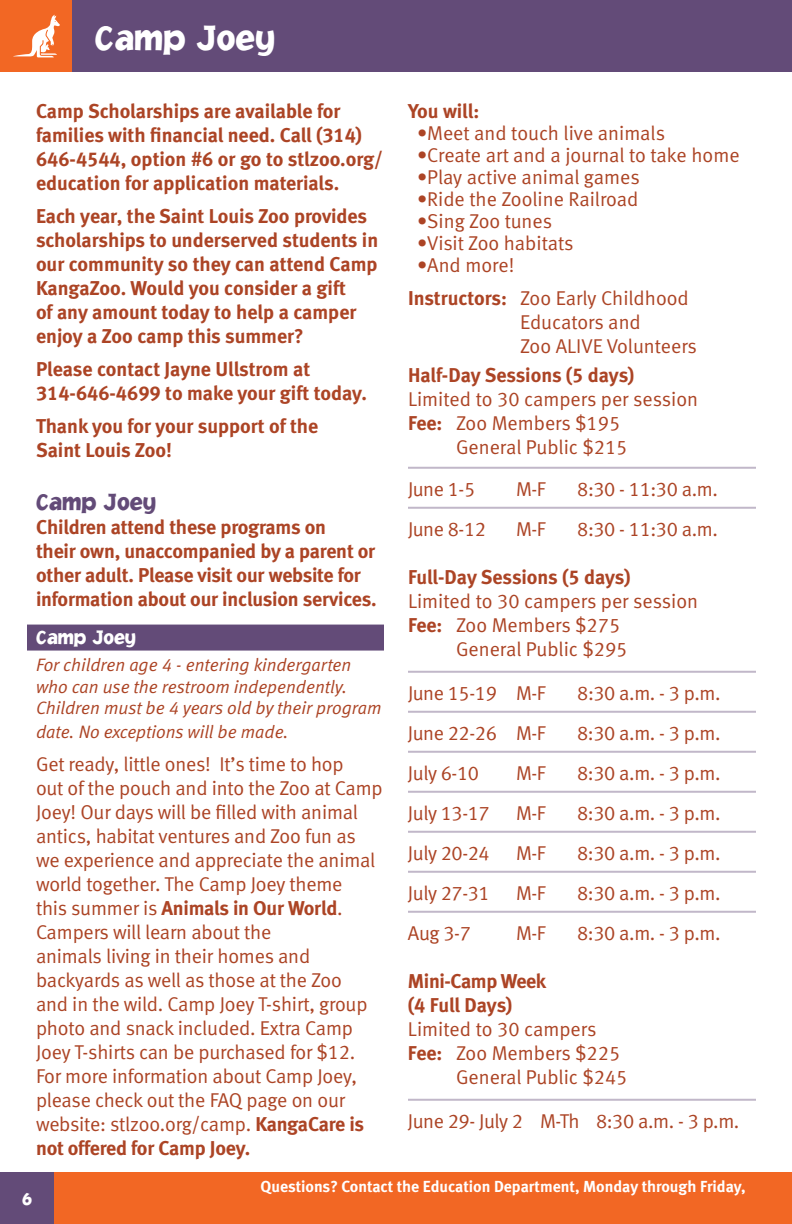
<style>
.page{position:relative;width:792px;height:1224px;background:#fff}
.page>*{position:absolute;margin:0;border:0;box-sizing:border-box;transform-origin:0 0}
.t1{font:900 36px "Jacoby ICG";color:#fff}
.t2{font:900 24px "Jacoby ICG";color:#634b78}
.t3{font:20px/24px "Meta Normal LF";letter-spacing:-.01em;color:#ac4425}
.t4{font:20px/24px "Meta Bold LF";letter-spacing:-.005em;color:#ac4425}
.t5{font:900 20px "Jacoby ICG";color:#fff}
.t6{font:italic 18px/21.6px "Meta Normal LF";color:#ac4425}
.t7{font:16px "Meta Bold LF";color:#fff}
.s1{font-family:"Meta Normal LF"}
.s2{font-family:"Meta Bold LF"}
</style>
<div class="page">
<div style="left:0;top:0;width:792px;height:72px;background:#634b78"></div>
<div style="left:0;top:0;width:72px;height:72px;background:#f26724"></div>
<div style="left:0;top:1172px;width:792px;height:52px;background:#f26724"></div>
<div style="left:0;top:1172px;width:54px;height:52px;background:#634b78"></div>
<div style="left:27px;top:625px;width:357px;height:26px;background:#634b78"></div>
<hr style="left:408px;top:467px;width:348px;height:2px;background:#c1b7c9">
<hr style="left:408px;top:507px;width:348px;height:2px;background:#c1b7c9">
<hr style="left:408px;top:671px;width:348px;height:2px;background:#c1b7c9">
<hr style="left:408px;top:711px;width:348px;height:2px;background:#c1b7c9">
<hr style="left:408px;top:751px;width:348px;height:2px;background:#c1b7c9">
<hr style="left:408px;top:791px;width:348px;height:2px;background:#c1b7c9">
<hr style="left:408px;top:831px;width:348px;height:2px;background:#c1b7c9">
<hr style="left:408px;top:871px;width:348px;height:2px;background:#c1b7c9">
<hr style="left:408px;top:911px;width:348px;height:2px;background:#c1b7c9">
<hr style="left:408px;top:1099px;width:348px;height:2px;background:#c1b7c9">
<svg style="left:13px;top:15px;width:47px;height:42px"></svg>
<h1 class="t1" style="left:95px;top:17px;width:181px">Camp Joey</h1>
<p class="t4" style="left:36px;top:99px;width:348px">Camp Scholarships are available for families with financial need. Call (314)<br>646-4544, option #6 or go to stlzoo.org/ education for application materials.</p>
<p class="t4" style="left:36px;top:204px;width:344px">Each year, the Saint Louis Zoo provides scholarships to underserved students in our community so they can attend Camp KangaZoo. Would you consider a gift<br>of any amount today to help a camper enjoy a Zoo camp this summer?</p>
<p class="t4" style="left:36px;top:357px;width:333px">Please contact Jayne Ullstrom at<br>314-646-4699 to make your gift today.</p>
<p class="t4" style="left:36px;top:414px;width:284px">Thank you for your support of the<br>Saint Louis Zoo!</p>
<p class="t2" style="left:36px;top:487px;width:121px">Camp Joey</p>
<p class="t4" style="left:36px;top:514px;width:342px">Children attend these programs on<br>their own, unaccompanied by a parent or other adult. Please visit our website for information about our inclusion services.</p>
<p class="t5" style="left:36px;top:625px;width:101px">Camp Joey</p>
<p class="t6" style="left:36px;top:654px;width:347px">For children age 4 - entering kindergarten who can use the restroom independently.<br>Children must be 4 years old by their program</p>
<p class="t6" style="left:36px;top:721px;width:254px">date. No exceptions will be made.</p>
<p class="t3" style="left:36px;top:752px;width:348px">Get ready, little ones! It’s time to hop<br>out of the pouch and into the Zoo at Camp Joey! Our days will be filled with animal antics, habitat ventures and Zoo fun as we experience and appreciate the animal world together. The Camp Joey theme</p>
<p class="t4" style="left:36px;top:896px;width:308px"><span class="s1">this summer is</span> Animals in Our World<span class="s1">.</span></p>
<p class="t3" style="left:36px;top:920px;width:333px">Campers will learn about the<br>animals living in their homes and backyards as well as those at the Zoo and in the wild. Camp Joey T-shirt, group photo and snack included. Extra Camp Joey T-shirts can be purchased for $12.<br>For more information about Camp Joey, please check out the FAQ page on our website: stlzoo.org/camp. <span class="s2">KangaCare is</span></p>
<p class="t4" style="left:36px;top:1136px;width:216px">not offered for Camp Joey.</p>
<p class="t4" style="left:408px;top:99px;width:73px">You will:</p>
<p class="t3" style="left:417px;top:121px;width:250px">•Meet and touch live animals</p>
<p class="t3" style="left:417px;top:143px;width:324px">•Create art and a journal to take home</p>
<p class="t3" style="left:417px;top:165px;width:224px">•Play active animal games</p>
<p class="t3" style="left:417px;top:187px;width:223px">•Ride the Zooline Railroad</p>
<p class="t3" style="left:417px;top:209px;width:137px">•Sing Zoo tunes</p>
<p class="t3" style="left:417px;top:231px;width:158px">•Visit Zoo habitats</p>
<p class="t3" style="left:408px;top:248px;width:282px;line-height:33px;text-indent:9px">•And more!<br><span class="s2">Instructors:</span> Zoo Early Childhood</p>
<p class="t3" style="left:520px;top:310px;width:178px">Educators and<br>Zoo ALIVE Volunteers</p>
<p class="t4" style="left:408px;top:363px;width:228px">Half-Day Sessions (5 days)</p>
<p class="t3" style="left:408px;top:387px;width:292px">Limited to 30 campers per session</p>
<p class="t3" style="left:408px;top:411px;width:214px"><span class="s2">Fee:</span> Zoo Members $195</p>
<p class="t3" style="left:456px;top:435px;width:173px">General Public $215</p>
<p class="t3" style="left:408px;top:477px;width:69px">June 1-5</p>
<p class="t3" style="left:516px;top:477px;width:31px">M-F</p>
<p class="t3" style="left:577px;top:477px;width:142px">8:30 - 11:30 a.m.</p>
<p class="t3" style="left:408px;top:517px;width:80px">June 8-12</p>
<p class="t3" style="left:516px;top:517px;width:31px">M-F</p>
<p class="t3" style="left:577px;top:517px;width:142px">8:30 - 11:30 a.m.</p>
<p class="t4" style="left:408px;top:565px;width:224px">Full-Day Sessions (5 days)</p>
<p class="t3" style="left:408px;top:589px;width:292px">Limited to 30 campers per session</p>
<p class="t3" style="left:408px;top:613px;width:214px"><span class="s2">Fee:</span> Zoo Members $275</p>
<p class="t3" style="left:456px;top:637px;width:173px">General Public $295</p>
<p class="t3" style="left:408px;top:681px;width:139px">June 15-19 M-F</p>
<p class="t3" style="left:577px;top:681px;width:145px">8:30 a.m. - 3 p.m.</p>
<p class="t3" style="left:408px;top:721px;width:139px">June 22-26 M-F</p>
<p class="t3" style="left:577px;top:721px;width:145px">8:30 a.m. - 3 p.m.</p>
<p class="t3" style="left:408px;top:761px;width:73px">July 6-10</p>
<p class="t3" style="left:516px;top:761px;width:31px">M-F</p>
<p class="t3" style="left:577px;top:761px;width:145px">8:30 a.m. - 3 p.m.</p>
<p class="t3" style="left:408px;top:801px;width:83px">July 13-17</p>
<p class="t3" style="left:516px;top:801px;width:31px">M-F</p>
<p class="t3" style="left:577px;top:801px;width:145px">8:30 a.m. - 3 p.m.</p>
<p class="t3" style="left:408px;top:841px;width:83px">July 20-24</p>
<p class="t3" style="left:516px;top:841px;width:31px">M-F</p>
<p class="t3" style="left:577px;top:841px;width:145px">8:30 a.m. - 3 p.m.</p>
<p class="t3" style="left:408px;top:881px;width:83px">July 27-31</p>
<p class="t3" style="left:516px;top:881px;width:31px">M-F</p>
<p class="t3" style="left:577px;top:881px;width:145px">8:30 a.m. - 3 p.m.</p>
<p class="t3" style="left:408px;top:921px;width:64px">Aug 3-7</p>
<p class="t3" style="left:516px;top:921px;width:31px">M-F</p>
<p class="t3" style="left:577px;top:921px;width:145px">8:30 a.m. - 3 p.m.</p>
<p class="t4" style="left:408px;top:969px;width:140px">Mini-Camp Week (4 Full Days)</p>
<p class="t3" style="left:408px;top:1017px;width:190px">Limited to 30 campers</p>
<p class="t3" style="left:408px;top:1041px;width:214px"><span class="s2">Fee:</span> Zoo Members $225</p>
<p class="t3" style="left:456px;top:1065px;width:173px">General Public $245</p>
<p class="t3" style="left:408px;top:1109px;width:333px">June 29- July 2 M-Th 8:30 a.m. - 3 p.m.</p>
<p class="t5" style="left:22px;top:1187px;width:12px">6</p>
<p class="t7" style="left:261px;top:1177px;width:487px">Questions? Contact the Education Department, Monday through Friday,</p>
</div>
